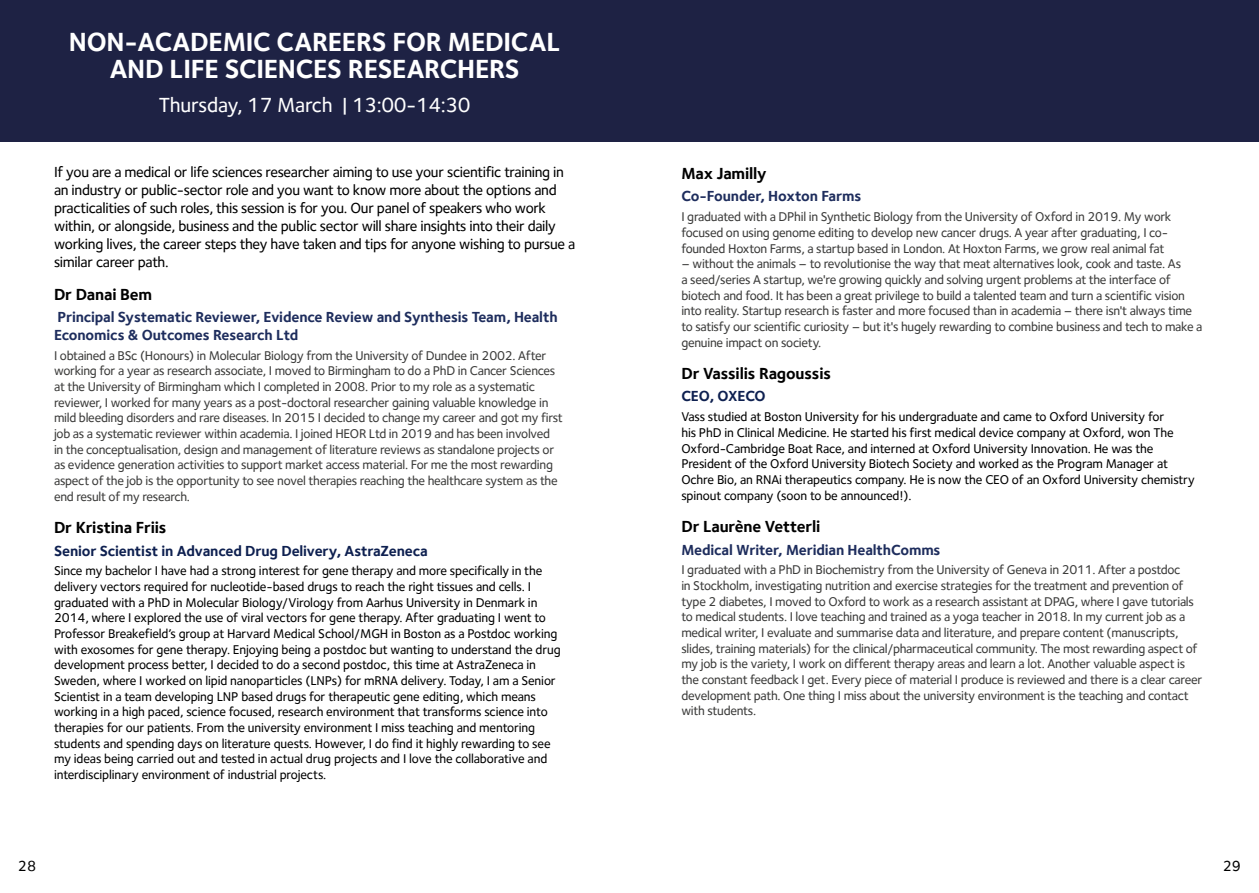
<style>
.page{position:relative;width:1259px;height:893px;background:#fff}
.page>*{position:absolute;margin:0;border:0;box-sizing:border-box;transform-origin:0 0}
.t1{font:700 27px/27px "Foundry Sterling";letter-spacing:-.01em;color:#fff;text-align:center}
.t2{font:500 21px "Foundry Sterling";letter-spacing:-.01em;color:#fff}
.t3{font:700 16.5px "Foundry Sterling";letter-spacing:-.01em;color:#000}
.t4{font:500 15px/18px "Foundry Sterling";letter-spacing:-.02em;color:#000}
.t5{font:700 15px/18px "Foundry Sterling";letter-spacing:-.01em;color:#1e2d5d}
.t6{font:700 15px "Foundry Sterling";letter-spacing:-.01em;color:#0e2050}
.t7{font:500 13.05px/15.6px "Foundry Sterling";letter-spacing:-.02em;color:#3c3c3b}
.t8{font:500 13.05px/15.6px "Foundry Sterling";letter-spacing:-.01em;color:#000}
</style>
<div class="page">
<div style="left:0;top:0;width:663px;height:141px;background:#1e2244"></div>
<div style="left:601px;top:0;width:658px;height:141px;background:#1e2244"></div>
<h1 class="t1" style="left:69px;top:28px;width:493px">NON-ACADEMIC CAREERS FOR MEDICAL<br>AND LIFE SCIENCES RESEARCHERS</h1>
<h2 class="t2" style="left:159px;top:93px;width:313px">Thursday, 17 March | 13:00-14:30</h2>
<p class="t4" style="left:54px;top:163px;width:523px">If you are a medical or life sciences researcher aiming to use your scientific training in an industry or public-sector role and you want to know more about the options and practicalities of such roles, this session is for you. Our panel of speakers who work within, or alongside, business and the public sector will share insights into their daily working lives, the career steps they have taken and tips for anyone wishing to pursue a similar career path.</p>
<p class="t3" style="left:54px;top:284px;width:100px">Dr Danai Bem</p>
<p class="t5" style="left:54px;top:308px;width:505px">Principal Systematic Reviewer, Evidence Review and Synthesis Team, Health<br>Economics &amp; Outcomes Research Ltd</p>
<p class="t7" style="left:54px;top:347px;width:510px">I obtained a BSc (Honours) in Molecular Biology from the University of Dundee in 2002. After working for a year as research associate, I moved to Birmingham to do a PhD in Cancer Sciences at the University of Birmingham which I completed in 2008. Prior to my role as a systematic reviewer, I worked for many years as a post-doctoral researcher gaining valuable knowledge in mild bleeding disorders and rare diseases. In 2015 I decided to change my career and got my first job as a systematic reviewer within academia. I joined HEOR Ltd in 2019 and has been involved in the conceptualisation, design and management of literature reviews as standalone projects or as evidence generation activities to support market access material. For me the most rewarding aspect of the job is the opportunity to see novel therapies reaching the healthcare system as the end result of my research.</p>
<p class="t3" style="left:54px;top:518px;width:114px">Dr Kristina Friis</p>
<p class="t6" style="left:54px;top:541px;width:375px">Senior Scientist in Advanced Drug Delivery, AstraZeneca</p>
<p class="t8" style="left:54px;top:563px;width:508px">Since my bachelor I have had a strong interest for gene therapy and more specifically in the delivery vectors required for nucleotide-based drugs to reach the right tissues and cells. I graduated with a PhD in Molecular Biology/Virology from Aarhus University in Denmark in 2014, where I explored the use of viral vectors for gene therapy. After graduating I went to Professor Breakefield’s group at Harvard Medical School/MGH in Boston as a Postdoc working with exosomes for gene therapy. Enjoying being a postdoc but wanting to understand the drug development process better, I decided to do a second postdoc, this time at AstraZeneca in Sweden, where I worked on lipid nanoparticles (LNPs) for mRNA delivery. Today, I am a Senior Scientist in a team developing LNP based drugs for therapeutic gene editing, which means working in a high paced, science focused, research environment that transforms science into therapies for our patients. From the university environment I miss teaching and mentoring students and spending days on literature quests. However, I do find it highly rewarding to see my ideas being carried out and tested in actual drug projects and I love the collaborative and interdisciplinary environment of industrial projects.</p>
<p class="t3" style="left:681px;top:164px;width:87px">Max Jamilly</p>
<p class="t5" style="left:681px;top:187px;width:181px">Co-Founder, Hoxton Farms</p>
<p class="t7" style="left:681px;top:209px;width:491px">I graduated with a DPhil in Synthetic Biology from the University of Oxford in 2019. My work focused on using genome editing to develop new cancer drugs. A year after graduating, I co&shy;founded Hoxton Farms, a startup based in London. At Hoxton Farms, we grow real animal fat</p>
<p class="t7" style="left:681px;top:256px;width:523px">– without the animals – to revolutionise the way that meat alternatives look, cook and taste. As<br>a seed/series A startup, we're growing quickly and solving urgent problems at the interface of biotech and food. It has been a great privilege to build a talented team and turn a scientific vision into reality. Startup research is faster and more focused than in academia – there isn't always time to satisfy our scientific curiosity – but it's hugely rewarding to combine business and tech to make a genuine impact on society.</p>
<p class="t3" style="left:681px;top:364px;width:151px">Dr Vassilis Ragoussis</p>
<p class="t6" style="left:681px;top:387px;width:86px">CEO, OXECO</p>
<p class="t8" style="left:681px;top:409px;width:515px">Vass studied at Boston University for his undergraduate and came to Oxford University for<br>his PhD in Clinical Medicine. He started his first medical device company at Oxford, won The Oxford-Cambridge Boat Race, and interned at Oxford University Innovation. He was the President of the Oxford University Biotech Society and worked as the Program Manager at Ochre Bio, an RNAi therapeutics company. He is now the CEO of an Oxford University chemistry spinout company (soon to be announced!).</p>
<p class="t3" style="left:681px;top:517px;width:141px">Dr Laurène Vetterli</p>
<p class="t5" style="left:681px;top:540px;width:261px">Medical Writer, Meridian HealthComms</p>
<p class="t7" style="left:681px;top:562px;width:522px">I graduated with a PhD in Biochemistry from the University of Geneva in 2011. After a postdoc<br>in Stockholm, investigating nutrition and exercise strategies for the treatment and prevention of type 2 diabetes, I moved to Oxford to work as a research assistant at DPAG, where I gave tutorials to medical students. I love teaching and trained as a yoga teacher in 2018. In my current job as a medical writer, I evaluate and summarise data and literature, and prepare content (manuscripts, slides, training materials) for the clinical/pharmaceutical community. The most rewarding aspect of my job is the variety, I work on different therapy areas and learn a lot. Another valuable aspect is the constant feedback I get. Every piece of material I produce is reviewed and there is a clear career development path. One thing I miss about the university environment is the teaching and contact with students.</p>
<p class="t4" style="left:18px;top:857px;width:20px">28</p>
<p class="t4" style="left:1222px;top:857px;width:20px">29</p>
</div>
